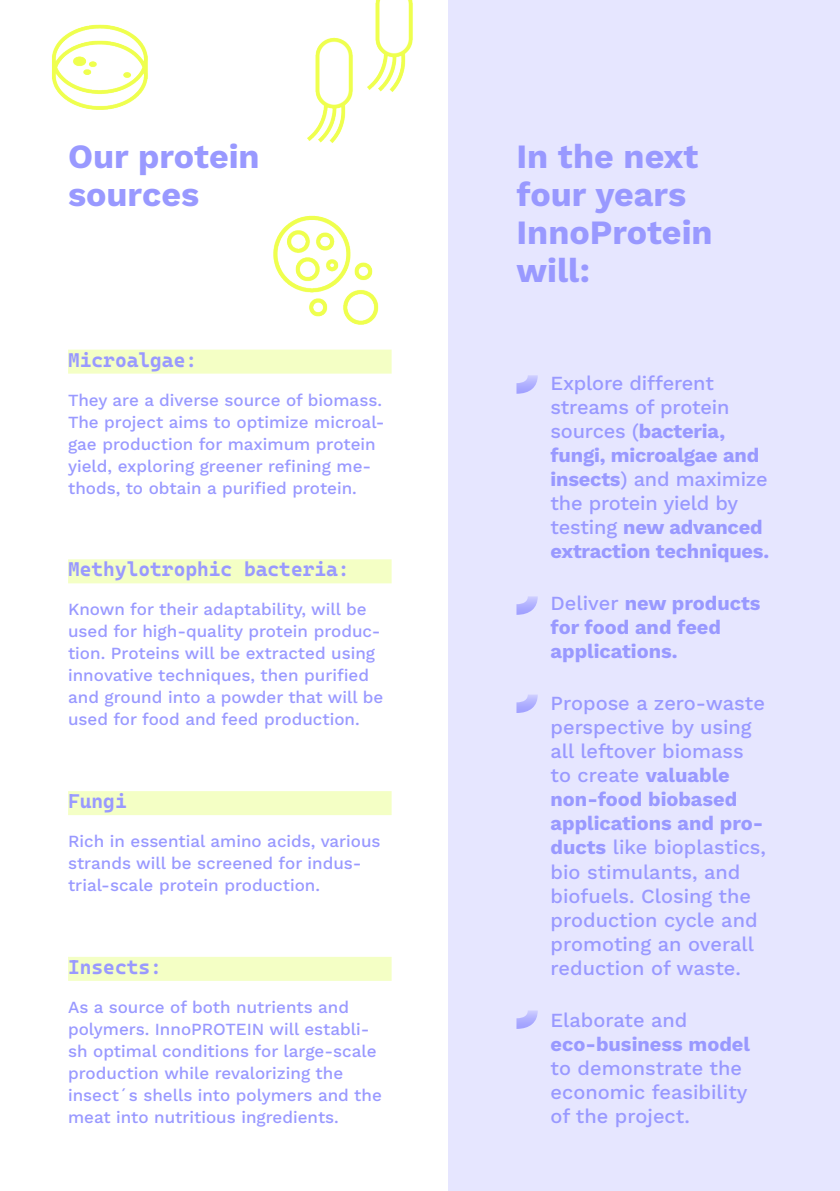
<style>
.page{position:relative;width:840px;height:1191px;background:#fff}
.page>*{position:absolute;margin:0;border:0;box-sizing:border-box;transform-origin:0 0}
.subtitles{font:700 34px/38px "Work Sans";color:#99f}
.bullet_point{font:500 20px/24px "Work Sans";color:#99f}
.title_protein{font:20px "Cascadia Code";color:#99f}
.bullet_point-2{font:700 20px/24px "Work Sans";color:#99f}
.text_protein{font:500 17px/22px "Work Sans";color:#99f}
.s1{font-weight:700}
.s2{font-weight:500}
</style>
<div class="page">
<div style="left:448px;top:0;width:391px;height:1191px;background:#e6e6ff"></div>
<div style="left:68px;top:559px;width:323px;height:24px;background:#f4ffc5"></div>
<div style="left:68px;top:349px;width:323px;height:24px;background:#f4ffc5"></div>
<svg style="left:516px;top:375px;width:21px;height:19px"></svg>
<svg style="left:516px;top:596px;width:21px;height:19px"></svg>
<svg style="left:516px;top:695px;width:21px;height:18px"></svg>
<svg style="left:516px;top:1010px;width:21px;height:19px"></svg>
<div style="left:68px;top:957px;width:323px;height:24px;background:#f4ffc5"></div>
<div style="left:68px;top:791px;width:323px;height:24px;background:#f4ffc5"></div>
<img style="left:52px;top:24px;width:96px;height:86px">
<img style="left:367px;top:0;width:46px;height:92px">
<img style="left:307px;top:37px;width:46px;height:106px">
<img style="left:273px;top:215px;width:106px;height:110px">
<p class="subtitles" style="left:68px;top:136px;width:193px">Our protein sources</p>
<p class="title_protein" style="left:68px;top:344px;width:130px">Microalgae:</p>
<p class="text_protein" style="left:68px;top:388px;width:318px">They are a diverse source of biomass.<br>The project aims to optimize microal&shy;gae production for maximum protein yield, exploring greener refining me&shy;thods, to obtain a purified protein.</p>
<p class="title_protein" style="left:68px;top:554px;width:283px">Methylotrophic bacteria:</p>
<p class="text_protein" style="left:68px;top:598px;width:316px">Known for their adaptability, will be used for high-quality protein produc&shy;tion. Proteins will be extracted using innovative techniques, then purified and ground into a powder that will be used for food and feed production.</p>
<p class="title_protein" style="left:68px;top:785px;width:60px">Fungi</p>
<p class="text_protein" style="left:68px;top:829px;width:314px">Rich in essential amino acids, various strands will be screened for indus&shy;trial-scale protein production.</p>
<p class="title_protein" style="left:68px;top:951px;width:95px">Insects:</p>
<p class="text_protein" style="left:68px;top:995px;width:315px">As a source of both nutrients and polymers. InnoPROTEIN will establi&shy;sh optimal conditions for large-scale production while revalorizing the insect´s shells into polymers and the meat into nutritious ingredients.</p>
<p class="subtitles" style="left:516px;top:136px;width:198px">In the next four years<br>InnoProtein will:</p>
<p class="bullet_point" style="left:550px;top:370px;width:220px">Explore different streams of protein sources (<span class="s1">bacteria, fungi, microalgae and insects</span>) and maximize the protein yield by testing <span class="s1">new advanced extraction techniques.</span></p>
<p class="bullet_point-2" style="left:550px;top:590px;width:211px"><span class="s2">Deliver</span> new products for food and feed applications.</p>
<p class="bullet_point" style="left:550px;top:691px;width:217px">Propose a zero-waste perspective by using all leftover biomass to create <span class="s1">valuable non-food biobased applications and pro&shy;ducts</span> like bioplastics, bio stimulants, and biofuels. Closing the production cycle and promoting an overall reduction of waste.</p>
<p class="bullet_point" style="left:550px;top:1007px;width:201px">Elaborate and <span class="s1">eco-business model </span>to demonstrate the economic feasibility of the project.</p>
</div>
